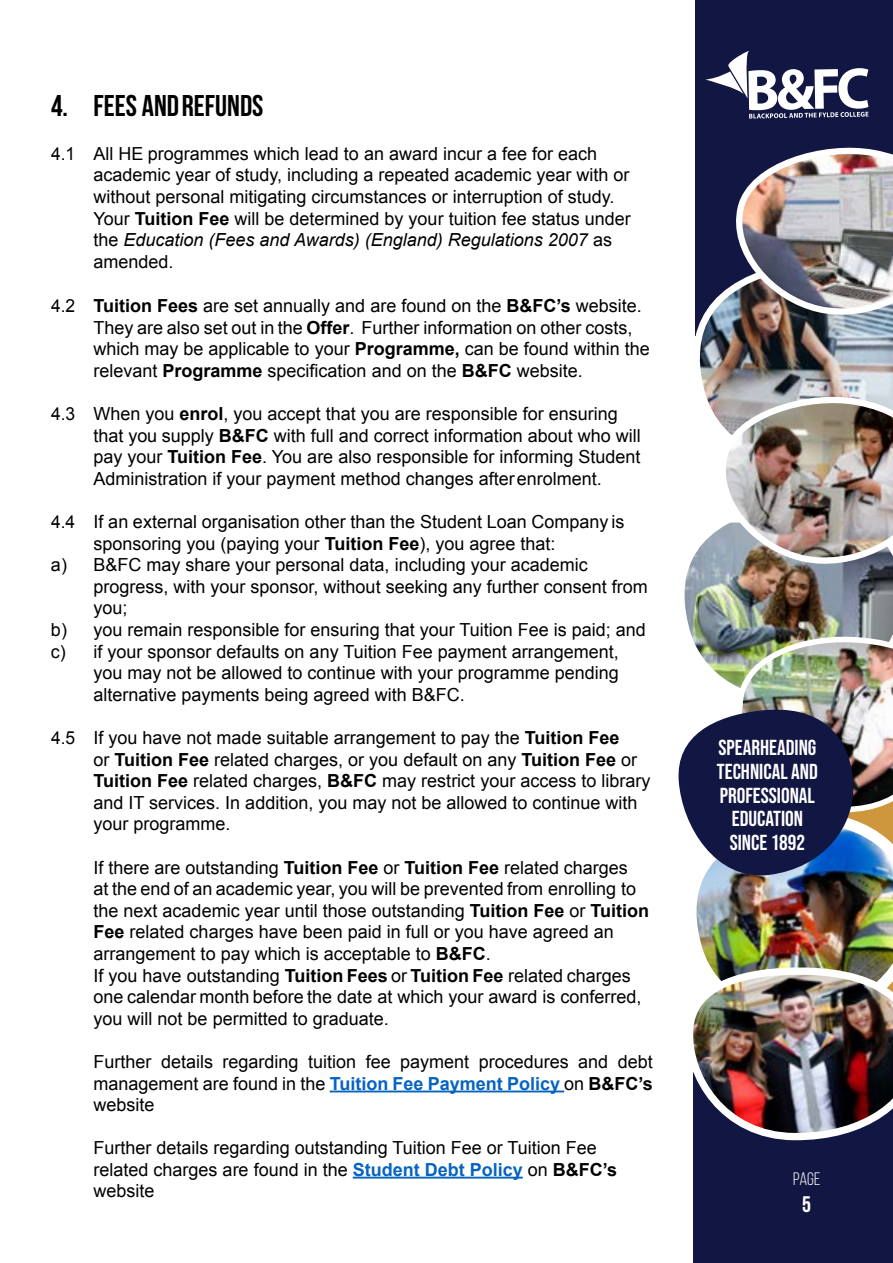
<style>
.page{position:relative;width:893px;height:1263px;background:#fff}
.page>*{position:absolute;margin:0;border:0;box-sizing:border-box;transform-origin:0 0}
.t1{font:700 30px "Bebas Neue";color:#000}
.t2{font:700 22.5px "Bebas Neue";color:#fff}
.t3{font:21.6px/23.7px "Bebas Neue";color:#fff;text-align:center}
.t4{font:18px/21.6px "Arial";color:#000}
.t5{font:18px "Bebas Neue";color:#fff}
.s1{font-weight:700}
.s2{font-style:italic}
.s3{font-weight:700;color:#0563c1}
</style>
<div class="page">
<div style="left:695px;top:0;width:198px;height:336px;background:#111643"></div>
<img style="left:695px;top:286px;width:198px;height:127px">
<div style="left:693px;top:1024px;width:200px;height:239px;background:#111643"></div>
<img style="left:684px;top:533px;width:209px;height:102px">
<img style="left:696px;top:882px;width:197px;height:83px">
<img style="left:693px;top:965px;width:200px;height:176px">
<img style="left:731px;top:147px;width:162px;height:173px">
<img style="left:714px;top:393px;width:179px;height:176px">
<img style="left:678px;top:635px;width:215px;height:247px">
<hr style="left:330px;top:1090px;width:234px;height:2px;background:#0563c1">
<hr style="left:353px;top:1177px;width:170px;height:1px;background:#0563c1">
<svg style="left:705px;top:51px;width:163px;height:68px"></svg>
<h1 class="t1" style="left:51px;top:89px;width:214px">4. FEES AND REFUNDS</h1>
<p class="t4" style="left:94px;top:143px;width:539px;text-indent:-43px">4.1 All HE programmes which lead to an award incur a fee for each academic year of study, including a repeated academic year with or without personal mitigating circumstances or interruption of study.<br>Your <span class="s1">Tuition Fee</span> will be determined by your tuition fee status under the <span class="s2">Education (Fees and Awards) (England) Regulations 2007</span> as amended.</p>
<p class="t4" style="left:94px;top:295px;width:558px;text-indent:-43px">4.2 <span class="s1">Tuition Fees</span> are set annually and are found on the <span class="s1">B&amp;FC’s</span> website.<br>They are also set out in the <span class="s1">Offer</span>. Further information on other costs, which may be applicable to your <span class="s1">Programme,</span> can be found within the relevant <span class="s1">Programme</span> specification and on the <span class="s1">B&amp;FC</span> website.</p>
<p class="t4" style="left:94px;top:403px;width:549px;text-indent:-43px">4.3 When you <span class="s1">enrol</span>, you accept that you are responsible for ensuring that you supply <span class="s1">B&amp;FC</span> with full and correct information about who will pay your <span class="s1">Tuition Fee</span>. You are also responsible for informing Student Administration if your payment method changes afterenrolment.</p>
<p class="t4" style="left:51px;top:511px;width:575px">4.4 If an external organisation other than the Student Loan Company is</p>
<p class="t4" style="left:94px;top:533px;width:463px">sponsoring you (paying your <span class="s1">Tuition Fee</span>), you agree that:</p>
<p class="t4" style="left:51px;top:554px;width:538px">a) B&amp;FC may share your personal data, including your academic</p>
<p class="t4" style="left:94px;top:576px;width:556px">progress, with your sponsor, without seeking any further consent from</p>
<p class="t4" style="left:94px;top:597px;width:36px">you;</p>
<p class="t4" style="left:51px;top:619px;width:596px">b) you remain responsible for ensuring that your Tuition Fee is paid; and</p>
<p class="t4" style="left:51px;top:641px;width:569px">c) if your sponsor defaults on any Tuition Fee payment arrangement,</p>
<p class="t4" style="left:94px;top:662px;width:527px">you may not be allowed to continue with your programme pending</p>
<p class="t4" style="left:94px;top:684px;width:373px">alternative payments being agreed with B&amp;FC.</p>
<p class="t4" style="left:94px;top:727px;width:558px;text-indent:-43px">4.5 If you have not made suitable arrangement to pay the <span class="s1">Tuition Fee<br></span>or <span class="s1">Tuition Fee</span> related charges, or you default on any <span class="s1">Tuition Fee</span> or <span class="s1">Tuition Fee</span> related charges, <span class="s1">B&amp;FC</span> may restrict your access to library and IT services. In addition, you may not be allowed to continue with your programme.</p>
<p class="t4" style="left:94px;top:857px;width:557px">If there are outstanding <span class="s1">Tuition Fee</span> or <span class="s1">Tuition Fee</span> related charges<br>at the end of an academic year, you will be prevented from enrolling to the next academic year until those outstanding <span class="s1">Tuition Fee</span> or <span class="s1">Tuition Fee</span> related charges have been paid in full or you have agreed an arrangement to pay which is acceptable to <span class="s1">B&amp;FC</span>.<br>If you have outstanding <span class="s1">Tuition Fees</span> or <span class="s1">Tuition Fee</span> related charges one calendar month before the date at which your award is conferred, you will not be permitted to graduate.</p>
<p class="t4" style="left:94px;top:1051px;width:561px;text-align:justify">Further details regarding tuition fee payment procedures and debt management are found in the <span class="s3">Tuition Fee Payment Policy</span> on <span class="s1">B&amp;FC’s </span>website</p>
<p class="t4" style="left:94px;top:1137px;width:525px">Further details regarding outstanding Tuition Fee or Tuition Fee related charges are found in the <span class="s3">Student Debt Policy</span> on <span class="s1">B&amp;FC’s </span>website</p>
<p class="t3" style="left:717px;top:736px;width:102px">SPEARHEADING<br>TECHNICAL AND<br>PROFESSIONAL<br>EDUCATION<br>SINCE 1892</p>
<p class="t5" style="left:793px;top:1169px;width:29px">Page</p>
<p class="t2" style="left:802px;top:1191px;width:10px">5</p>
</div>
